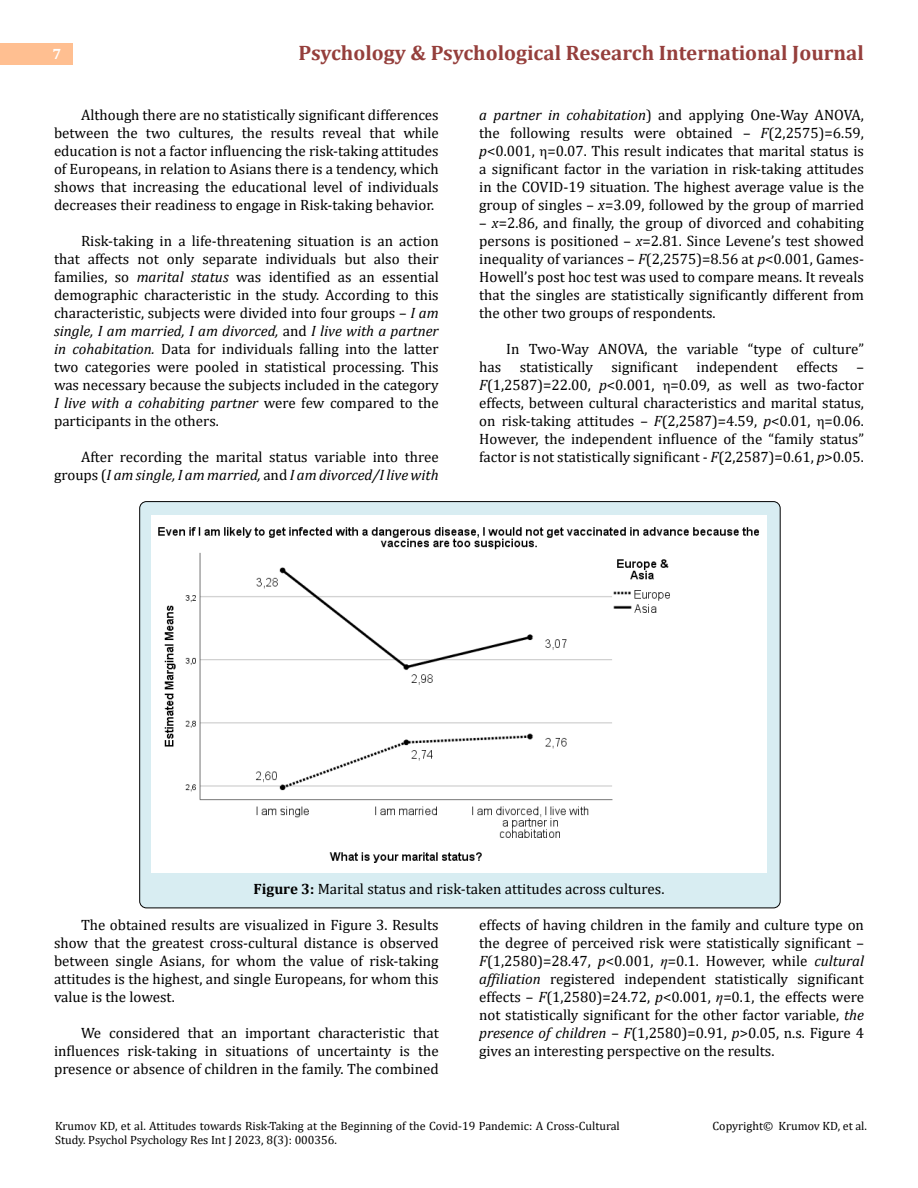
<style>
.page{position:relative;width:918px;height:1188px;background:#fff}
.page>*{position:absolute;margin:0;border:0;box-sizing:border-box;transform-origin:0 0}
.t1{font:700 21px "Cambria";color:#953f3c}
.t2{font:15px/18px "Cambria";color:#000;text-align:justify}
.t3{font:700 15px "Cambria";color:#fff}
.t4{font:12px/14.4px "Cambria";color:#000}
.s1{font-style:italic}
.s2{font-family:"Times New Roman"}
.s3{font-weight:700}
.s4{font-family:"Times New Roman";font-style:italic}
</style>
<div class="page">
<div style="left:0;top:43px;width:73px;height:21px;background:#ffbf91"></div>
<div style="left:140px;top:502px;width:640px;height:406px;background:#d8edf2;border-radius:7px"></div>
<img style="left:151px;top:516px;width:616px;height:357px">
<p class="t3" style="left:53px;top:44px;width:10px">7</p>
<h1 class="t1" style="left:298px;top:38px;width:567px">Psychology &amp; Psychological Research International Journal</h1>
<p class="t2" style="left:54px;top:105px;width:386px;text-indent:27px">Although there are no statistically significant differences between the two cultures, the results reveal that while education is not a factor influencing the risk-taking attitudes of Europeans, in relation to Asians there is a tendency, which shows that increasing the educational level of individuals decreases their readiness to engage in Risk-taking behavior.</p>
<p class="t2" style="left:54px;top:231px;width:386px;text-indent:27px">Risk-taking in a life-threatening situation is an action that affects not only separate individuals but also their families, so <span class="s1">marital status</span> was identified as an essential demographic characteristic in the study. According to this characteristic, subjects were divided into four groups – <span class="s1">I am single, I am married, I am divorced,</span> and <span class="s1">I live with a partner in cohabitation.</span> Data for individuals falling into the latter two categories were pooled in statistical processing. This was necessary because the subjects included in the category <span class="s1">I live with a cohabiting partner</span> were few compared to the participants in the others.</p>
<p class="t2" style="left:54px;top:447px;width:386px;text-align:right">After recording the marital status variable into three groups (<span class="s1">I am single, I am married,</span> and <span class="s1">I am divorced/I live with</span></p>
<p class="t2" style="left:479px;top:105px;width:386px"><span class="s1">a partner in cohabitation</span>) and applying One-Way ANOVA, the following results were obtained – <span class="s1">F</span>(2,2575)=6.59, <span class="s1">p</span>&lt;0.001, <span class="s2">η</span>=0.07. This result indicates that marital status is a significant factor in the variation in risk-taking attitudes in the COVID-19 situation. The highest average value is the group of singles – <span class="s1">x</span>=3.09, followed by the group of married</p>
<p class="t2" style="left:479px;top:213px;width:386px">– <span class="s1">x</span>=2.86, and finally, the group of divorced and cohabiting persons is positioned – <span class="s1">x</span>=2.81. Since Levene’s test showed inequality of variances – <span class="s1">F</span>(2,2575)=8.56 at <span class="s1">p</span>&lt;0.001, Games-Howell’s post hoc test was used to compare means. It reveals that the singles are statistically significantly different from the other two groups of respondents.</p>
<p class="t2" style="left:479px;top:339px;width:386px;text-indent:27px">In Two-Way ANOVA, the variable “type of culture” has statistically significant independent effects – <span class="s1">F</span>(1,2587)=22.00, <span class="s1">p</span>&lt;0.001, <span class="s2">η</span>=0.09, as well as two-factor effects, between cultural characteristics and marital status, on risk-taking attitudes – <span class="s1">F</span>(2,2587)=4.59, <span class="s1">p</span>&lt;0.01, <span class="s2">η</span>=0.06.<br>However, the independent influence of the “family status” factor is not statistically significant - <span class="s1">F</span>(2,2587)=0.61, <span class="s1">p</span>&gt;0.05.</p>
<p class="t2" style="left:254px;top:879px;width:412px"><span class="s3">Figure 3:</span> Marital status and risk-taken attitudes across cultures.</p>
<p class="t2" style="left:54px;top:915px;width:386px;text-indent:27px">The obtained results are visualized in Figure 3. Results show that the greatest cross-cultural distance is observed between single Asians, for whom the value of risk-taking attitudes is the highest, and single Europeans, for whom this value is the lowest.</p>
<p class="t2" style="left:54px;top:1023px;width:386px;text-indent:27px">We considered that an important characteristic that influences risk-taking in situations of uncertainty is the presence or absence of children in the family. The combined</p>
<p class="t2" style="left:479px;top:915px;width:386px">effects of having children in the family and culture type on the degree of perceived risk were statistically significant – <span class="s1">F</span>(1,2580)=28.47, <span class="s1">p</span>&lt;0.001, <span class="s4">η</span>=0.1. However, while <span class="s1">cultural affiliation</span> registered independent statistically significant effects – <span class="s1">F</span>(1,2580)=24.72, <span class="s1">p</span>&lt;0.001, <span class="s4">η</span>=0.1, the effects were not statistically significant for the other factor variable, <span class="s1">the presence of children</span> – <span class="s1">F</span>(1,2580)=0.91, <span class="s1">p</span>&gt;0.05, n.s. Figure 4 gives an interesting perspective on the results.</p>
<p class="t4" style="left:55px;top:1118px;width:566px">Krumov KD, et al. Attitudes towards Risk-Taking at the Beginning of the Covid-19 Pandemic: A Cross-Cultural<br>Study. Psychol Psychology Res Int J 2023, 8(3): 000356.</p>
<p class="t4" style="left:713px;top:1118px;width:156px">Copyright© Krumov KD, et al.</p>
</div>
